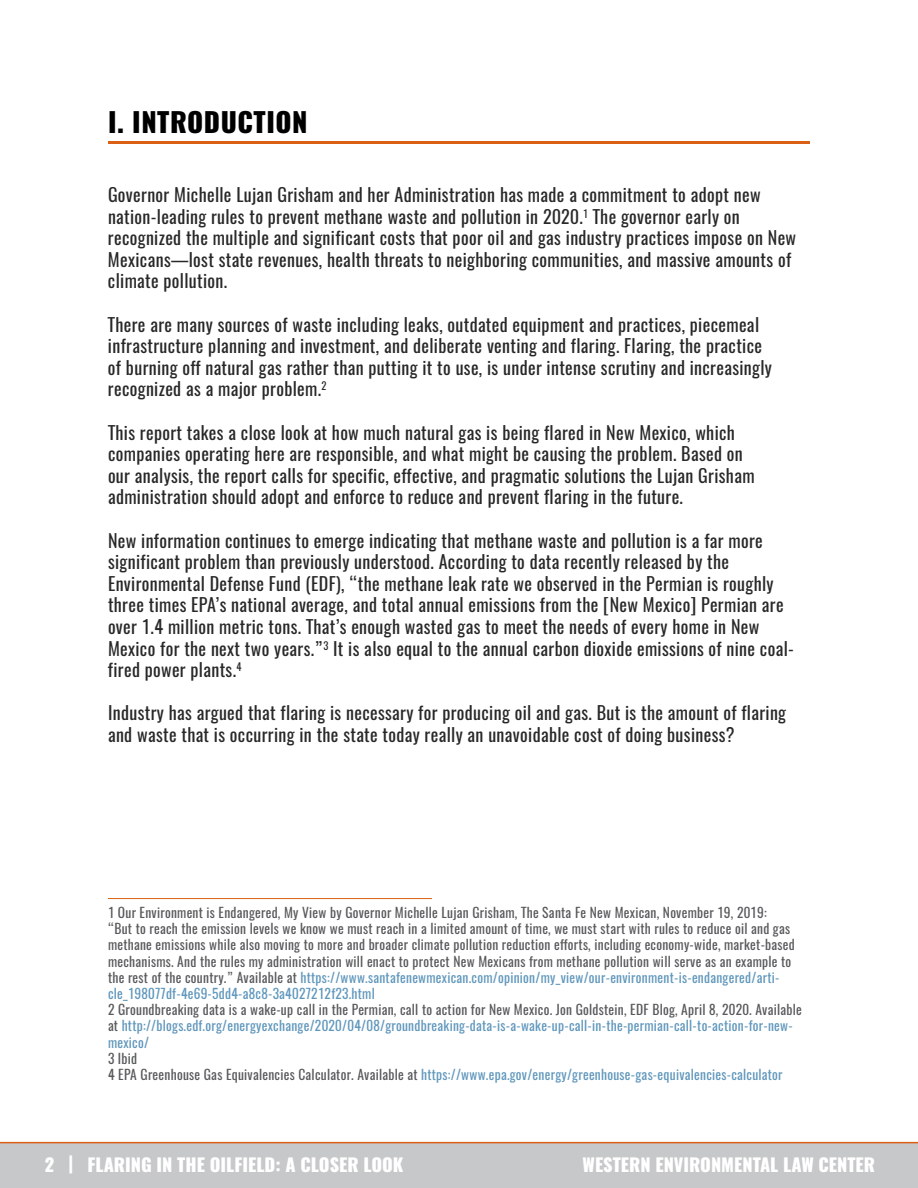
<style>
.page{position:relative;width:918px;height:1188px;background:#fff}
.page>*{position:absolute;margin:0;border:0;box-sizing:border-box;transform-origin:0 0}
.t1{font:800 27px "Oswald";letter-spacing:.02em;color:#000}
.t2{font:18px/21.6px "Oswald";letter-spacing:.02em;color:#292829}
.t3{font:800 18px "Oswald";color:#fff}
.t4{font:13.5px/16.2px "Oswald";letter-spacing:.02em;color:#58595b}
.t5{font:13.5px/16.2px "Oswald";letter-spacing:.02em;color:#6097bc}
.s1{color:#6097bc}
.s2{color:#58595b}
</style>
<div class="page">
<div style="left:0;top:1144px;width:918px;height:44px;background:#c7c8ca"></div>
<hr style="left:0;top:1142px;width:918px;height:1px;background:#da6016">
<hr style="left:108px;top:898px;width:324px;height:1px;background:#da6016">
<hr style="left:108px;top:141px;width:702px;height:3px;background:#da6016">
<h1 class="t1" style="left:108px;top:108px;width:201px">I. INTRODUCTION</h1>
<p class="t2" style="left:108px;top:184px;width:690px">Governor Michelle Lujan Grisham and her Administration has made a commitment to adopt new nation-leading rules to prevent methane waste and pollution in 2020.<sup>1</sup> The governor early on recognized the multiple and significant costs that poor oil and gas industry practices impose on New Mexicans—lost state revenues, health threats to neighboring communities, and massive amounts of climate pollution.</p>
<p class="t2" style="left:108px;top:314px;width:665px">There are many sources of waste including leaks, outdated equipment and practices, piecemeal infrastructure planning and investment, and deliberate venting and flaring. Flaring, the practice of burning off natural gas rather than putting it to use, is under intense scrutiny and increasingly recognized as a major problem.<sup>2</sup></p>
<p class="t2" style="left:108px;top:422px;width:648px">This report takes a close look at how much natural gas is being flared in New Mexico, which companies operating here are responsible, and what might be causing the problem. Based on our analysis, the report calls for specific, effective, and pragmatic solutions the Lujan Grisham administration should adopt and enforce to reduce and prevent flaring in the future.</p>
<p class="t2" style="left:108px;top:530px;width:688px">New information continues to emerge indicating that methane waste and pollution is a far more significant problem than previously understood. According to data recently released by the Environmental Defense Fund (EDF), “the methane leak rate we observed in the Permian is roughly three times EPA’s national average, and total annual emissions from the [New Mexico] Permian are over 1.4 million metric tons. That’s enough wasted gas to meet the needs of every home in New Mexico for the next two years.”<sup>3</sup> It is also equal to the annual carbon dioxide emissions of nine coal&shy;fired power plants.<sup>4</sup></p>
<p class="t2" style="left:108px;top:702px;width:680px">Industry has argued that flaring is necessary for producing oil and gas. But is the amount of flaring and waste that is occurring in the state today really an unavoidable cost of doing business?</p>
<p class="t4" style="left:108px;top:904px;width:688px">1 Our Environment is Endangered, My View by Governor Michelle Lujan Grisham, The Santa Fe New Mexican, November 19, 2019:<br>“But to reach the emission levels we know we must reach in a limited amount of time, we must start with rules to reduce oil and gas methane emissions while also moving to more and broader climate pollution reduction efforts, including economy-wide, market-based mechanisms. And the rules my administration will enact to protect New Mexicans from methane pollution will serve as an example to the rest of the country.” Available at <span class="s1">https://www.santafenewmexican.com/opinion/my_view/our-environment-is-endangered/arti&shy;cle_198077df-4e69-5dd4-a8c8-3a4027212f23.html</span></p>
<p class="t5" style="left:108px;top:1002px;width:695px"><span class="s2">2 Groundbreaking data is a wake-up call in the Permian, call to action for New Mexico. Jon Goldstein, EDF Blog, April 8, 2020. Available at</span> http://blogs.edf.org/energyexchange/2020/04/08/groundbreaking-data-is-a-wake-up-call-in-the-permian-call-to-action-for-new&shy;mexico/</p>
<p class="t5" style="left:108px;top:1050px;width:676px"><span class="s2">3 Ibid<br>4 EPA Greenhouse Gas Equivalencies Calculator. Available at</span> https://www.epa.gov/energy/greenhouse-gas-equivalencies-calculator</p>
<p class="t3" style="left:45px;top:1155px;width:360px">2 | FLARING IN THE OILFIELD: A CLOSER LOOK</p>
<p class="t3" style="left:583px;top:1155px;width:294px">WESTERN ENVIRONMENTAL LAW CENTER</p>
</div>
